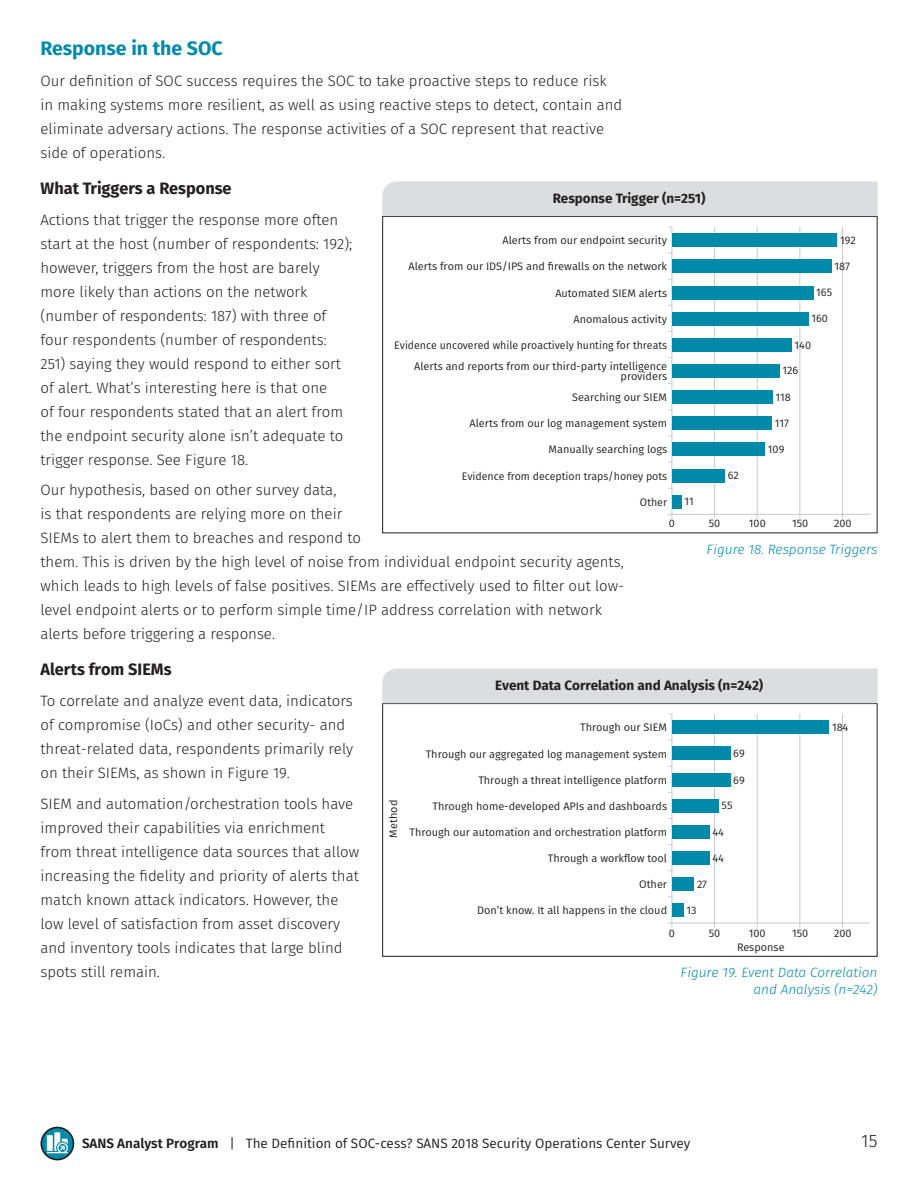
<style>
.page{position:relative;width:918px;height:1188px;background:#fff}
.page>*{position:absolute;margin:0;border:0;box-sizing:border-box;transform-origin:0 0}
.t1{font:700 19.5px "Fira Sans";color:#008aaa}
.t2{font:300 18px "Fira Sans";color:#231f20}
.t3{font:700 16.5px "Fira Sans";color:#231f20}
.t4{font:300 15px/24px "Fira Sans";color:#231f20}
.t5{font:13.5px "Fira Sans";color:#231f20}
.t6{font:italic 300 13.5px/16.5px "Fira Sans";color:#008aaa;text-align:right}
.t7{font:700 13.5px "Fira Sans";color:#231f20}
.t8{font:10.95px/10.5px "Fira Sans";color:#231f20;text-align:right}
.s1{font-weight:600}
</style>
<div class="page">
<svg style="left:41px;top:1127px;width:33px;height:33px"></svg>
<svg style="left:42px;top:1128px;width:31px;height:31px"></svg>
<svg style="left:47px;top:1132px;width:21px;height:21px"></svg>
<div style="left:382px;top:216px;width:496px;height:317px;border:1px solid #231f20"></div>
<hr style="left:672px;top:227px;width:1px;height:291px;background:#c7c8ca">
<hr style="left:714px;top:227px;width:1px;height:291px;background:#c7c8ca">
<hr style="left:757px;top:227px;width:1px;height:291px;background:#c7c8ca">
<hr style="left:799px;top:227px;width:1px;height:291px;background:#c7c8ca">
<hr style="left:842px;top:227px;width:1px;height:291px;background:#c7c8ca">
<hr style="left:672px;top:514px;width:198px;height:1px;background:#c7c8ca">
<div style="left:672px;top:234px;width:165px;height:13px;background:#008aaa"></div>
<div style="left:672px;top:260px;width:160px;height:13px;background:#008aaa"></div>
<div style="left:672px;top:286px;width:141px;height:13px;background:#008aaa"></div>
<div style="left:672px;top:312px;width:136px;height:13px;background:#008aaa"></div>
<div style="left:672px;top:338px;width:120px;height:14px;background:#008aaa"></div>
<div style="left:672px;top:364px;width:108px;height:14px;background:#008aaa"></div>
<div style="left:672px;top:390px;width:100px;height:14px;background:#008aaa"></div>
<div style="left:672px;top:417px;width:100px;height:13px;background:#008aaa"></div>
<div style="left:672px;top:443px;width:93px;height:13px;background:#008aaa"></div>
<div style="left:672px;top:469px;width:53px;height:13px;background:#008aaa"></div>
<div style="left:672px;top:495px;width:9px;height:13px;background:#008aaa"></div>
<div style="left:382px;top:181px;width:496px;height:35px;background:#dcddde"></div>
<div style="left:382px;top:703px;width:496px;height:254px;border:1px solid #231f20"></div>
<hr style="left:672px;top:714px;width:1px;height:213px;background:#c7c8ca">
<hr style="left:714px;top:714px;width:1px;height:213px;background:#c7c8ca">
<hr style="left:757px;top:714px;width:1px;height:213px;background:#c7c8ca">
<hr style="left:799px;top:714px;width:1px;height:213px;background:#c7c8ca">
<hr style="left:842px;top:714px;width:1px;height:213px;background:#c7c8ca">
<hr style="left:672px;top:923px;width:198px;height:1px;background:#c7c8ca">
<div style="left:672px;top:721px;width:157px;height:13px;background:#008aaa"></div>
<div style="left:672px;top:747px;width:58px;height:13px;background:#008aaa"></div>
<div style="left:672px;top:774px;width:58px;height:13px;background:#008aaa"></div>
<div style="left:672px;top:799px;width:47px;height:13px;background:#008aaa"></div>
<div style="left:672px;top:825px;width:38px;height:14px;background:#008aaa"></div>
<div style="left:672px;top:852px;width:38px;height:13px;background:#008aaa"></div>
<div style="left:672px;top:878px;width:22px;height:13px;background:#008aaa"></div>
<div style="left:672px;top:904px;width:12px;height:13px;background:#008aaa"></div>
<div style="left:382px;top:669px;width:496px;height:34px;background:#dcddde"></div>
<h1 class="t1" style="left:40px;top:35px;width:184px">Response in the SOC</h1>
<p class="t4" style="left:40px;top:69px;width:583px">Our definition of SOC success requires the SOC to take proactive steps to reduce risk in making systems more resilient, as well as using reactive steps to detect, contain and eliminate adversary actions. The response activities of a SOC represent that reactive side of operations.</p>
<p class="t3" style="left:40px;top:177px;width:193px">What Triggers a Response</p>
<p class="t4" style="left:40px;top:207px;width:313px">Actions that trigger the response more often start at the host (number of respondents: 192); however, triggers from the host are barely more likely than actions on the network (number of respondents: 187) with three of four respondents (number of respondents:<br>251) saying they would respond to either sort of alert. What’s interesting here is that one<br>of four respondents stated that an alert from the endpoint security alone isn’t adequate to trigger response. See Figure 18.</p>
<p class="t4" style="left:40px;top:478px;width:585px">Our hypothesis, based on other survey data,<br>is that respondents are relying more on their<br>SIEMs to alert them to breaches and respond to<br>them. This is driven by the high level of noise from individual endpoint security agents, which leads to high levels of false positives. SIEMs are effectively used to filter out low&shy;level endpoint alerts or to perform simple time/IP address correlation with network alerts before triggering a response.</p>
<p class="t3" style="left:40px;top:658px;width:133px">Alerts from SIEMs</p>
<p class="t4" style="left:40px;top:689px;width:314px">To correlate and analyze event data, indicators of compromise (IoCs) and other security- and threat-related data, respondents primarily rely on their SIEMs, as shown in Figure 19.</p>
<p class="t4" style="left:40px;top:792px;width:320px">SIEM and automation/orchestration tools have improved their capabilities via enrichment from threat intelligence data sources that allow increasing the fidelity and priority of alerts that match known attack indicators. However, the low level of satisfaction from asset discovery and inventory tools indicates that large blind spots still remain.</p>
<p class="t7" style="left:553px;top:189px;width:154px">Response Trigger (n=251)</p>
<p class="t8" style="left:503px;top:235px;width:166px">Alerts from our endpoint security</p>
<p class="t8" style="left:840px;top:235px;width:17px">192</p>
<p class="t8" style="left:835px;top:261px;width:17px">187</p>
<p class="t8" style="left:409px;top:261px;width:260px">Alerts from our IDS/IPS and firewalls on the network</p>
<p class="t8" style="left:555px;top:288px;width:113px">Automated SIEM alerts</p>
<p class="t8" style="left:816px;top:287px;width:17px">165</p>
<p class="t8" style="left:811px;top:313px;width:18px">160</p>
<p class="t8" style="left:574px;top:314px;width:95px">Anomalous activity</p>
<p class="t8" style="left:394px;top:340px;width:274px">Evidence uncovered while proactively hunting for threats</p>
<p class="t8" style="left:795px;top:339px;width:18px">140</p>
<p class="t8" style="left:783px;top:365px;width:17px">126</p>
<p class="t8" style="left:775px;top:392px;width:17px">118</p>
<p class="t8" style="left:775px;top:418px;width:16px">117</p>
<p class="t8" style="left:768px;top:444px;width:18px">109</p>
<p class="t8" style="left:414px;top:361px;width:254px">Alerts and reports from our third-party intelligence providers</p>
<p class="t8" style="left:572px;top:392px;width:96px">Searching our SIEM</p>
<p class="t8" style="left:470px;top:418px;width:199px">Alerts from our log management system</p>
<p class="t8" style="left:549px;top:444px;width:120px">Manually searching logs</p>
<p class="t8" style="left:462px;top:471px;width:207px">Evidence from deception traps/honey pots</p>
<p class="t8" style="left:640px;top:497px;width:29px">Other</p>
<p class="t8" style="left:728px;top:470px;width:13px">62</p>
<p class="t8" style="left:684px;top:496px;width:11px">11</p>
<p class="t8" style="left:669px;top:518px;width:8px">0</p>
<p class="t8" style="left:709px;top:518px;width:13px">50</p>
<p class="t8" style="left:749px;top:518px;width:18px">100</p>
<p class="t8" style="left:792px;top:518px;width:18px">150</p>
<p class="t8" style="left:834px;top:518px;width:19px">200</p>
<p class="t6" style="left:707px;top:541px;width:172px">Figure 18. Response Triggers</p>
<p class="t7" style="left:495px;top:676px;width:270px">Event Data Correlation and Analysis (n=242)</p>
<p class="t8" style="left:580px;top:722px;width:89px">Through our SIEM</p>
<p class="t8" style="left:832px;top:722px;width:18px">184</p>
<p class="t8" style="left:426px;top:748px;width:243px">Through our aggregated log management system</p>
<p class="t8" style="left:733px;top:748px;width:13px">69</p>
<p class="t8" style="left:733px;top:775px;width:13px">69</p>
<p class="t8" style="left:478px;top:775px;width:190px">Through a threat intelligence platform</p>
<p class="t8" style="left:388px;top:838px;width:39px;rotate:-90deg">Method</p>
<p class="t8" style="left:433px;top:801px;width:236px">Through home-developed APIs and dashboards</p>
<p class="t8" style="left:722px;top:800px;width:12px">55</p>
<p class="t8" style="left:713px;top:827px;width:13px">44</p>
<p class="t8" style="left:713px;top:853px;width:13px">44</p>
<p class="t8" style="left:409px;top:827px;width:259px">Through our automation and orchestration platform</p>
<p class="t8" style="left:548px;top:853px;width:121px">Through a workflow tool</p>
<p class="t8" style="left:639px;top:879px;width:30px">Other</p>
<p class="t8" style="left:697px;top:879px;width:12px">27</p>
<p class="t8" style="left:477px;top:905px;width:191px">Don’t know. It all happens in the cloud</p>
<p class="t8" style="left:687px;top:905px;width:12px">13</p>
<p class="t8" style="left:669px;top:928px;width:8px">0</p>
<p class="t8" style="left:709px;top:928px;width:13px">50</p>
<p class="t8" style="left:749px;top:928px;width:18px">100</p>
<p class="t8" style="left:792px;top:928px;width:18px">150</p>
<p class="t8" style="left:834px;top:928px;width:19px">200</p>
<p class="t8" style="left:737px;top:942px;width:49px">Response</p>
<p class="t6" style="left:680px;top:964px;width:199px">Figure 19. Event Data Correlation and Analysis (n=242)</p>
<p class="t5" style="left:82px;top:1133px;width:610px"><span class="s1">SANS Analyst Program</span> | The Definition of SOC-cess? SANS 2018 Security Operations Center Survey</p>
<p class="t2" style="left:861px;top:1128px;width:18px">15</p>
</div>
